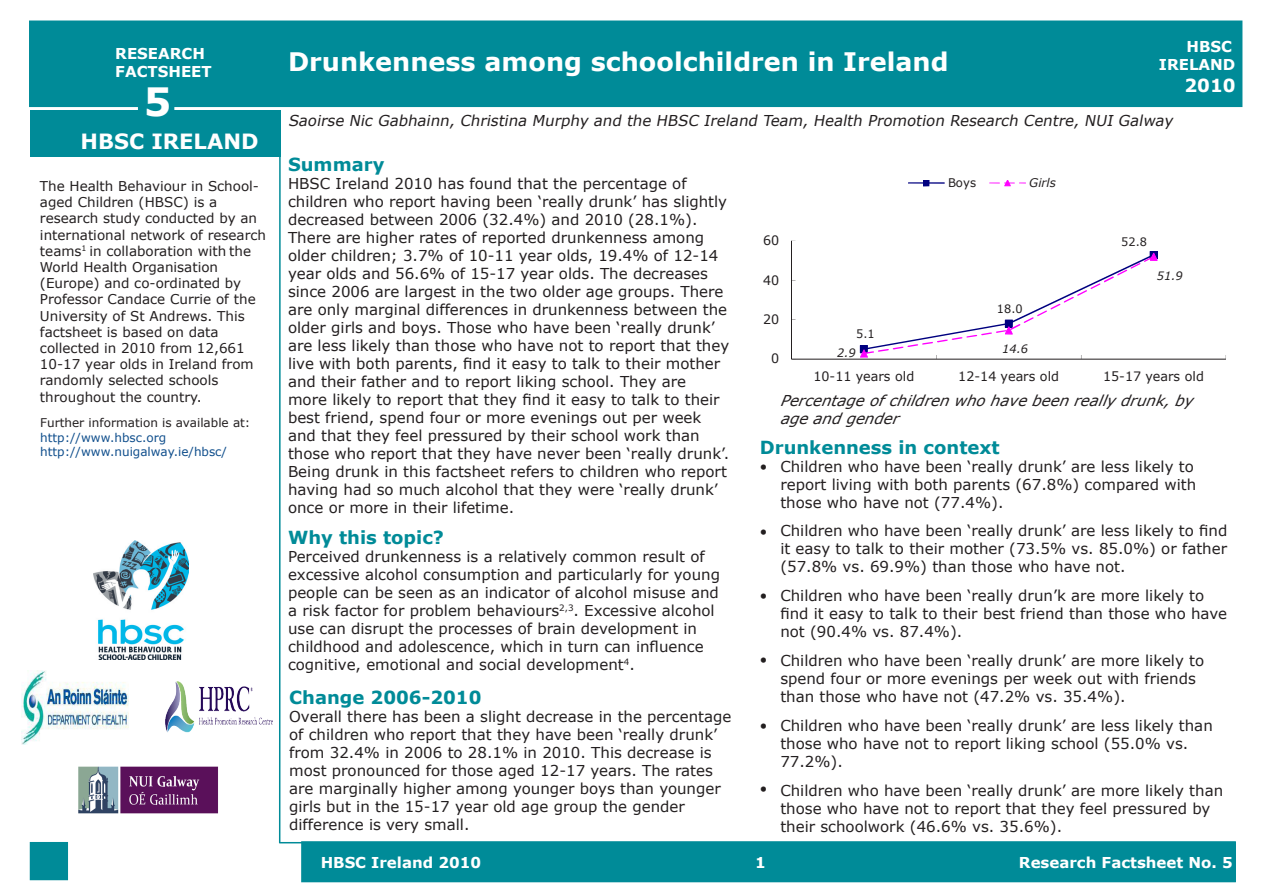
<style>
.page{position:relative;width:1263px;height:893px;background:#fff}
.page>*{position:absolute;margin:0;border:0;box-sizing:border-box;transform-origin:0 0}
.t1{font:700 39px "Verdana";color:#fff}
.t2{font:700 25.5px "Verdana";color:#fff}
.t3{font:700 21px "Verdana";color:#fff}
.t4{font:21px "Times New Roman";color:#231f20}
.Heading_1{font:700 18px "Verdana";color:#008b98}
.FS_Heading_1{font:700 18px "Verdana";color:#008b98}
.t5{font:700 18px "Verdana";color:#fff}
.Heading_1-2{font:15px/18px "Verdana";color:#231f20}
.t6{font:italic 15px "Verdana";color:#231f20}
.t7{font:700 15px/18px "Verdana";color:#fff}
.t8{font:italic 15px/18px "Verdana";color:#231f20}
.t9{font:13.5px/16.2px "Verdana";color:#231f20}
.t10{font:12.9px "Verdana";letter-spacing:.005em;color:#231f20}
.t11{font:12px "Verdana";color:#0f4e8c}
.t12{font:12px "Verdana";color:#231f20}
.t13{font:italic 12px "Verdana";color:#231f20}
.t14{font:11.55px "Verdana";color:#231f20}
.t15{font:italic 11.55px "Verdana";color:#231f20}
</style>
<div class="page">
<div style="left:30px;top:21px;width:1212px;height:85px;background:#008b98"></div>
<div style="left:29px;top:21px;width:1213px;height:86px;border:2px solid #008b98"></div>
<hr style="left:791px;top:359px;width:435px;height:1px;background:#231f20">
<svg style="left:791px;top:241px;width:435px;height:118px"></svg>
<svg style="left:908px;top:180px;width:37px;height:6px"></svg>
<svg style="left:989px;top:180px;width:37px;height:6px"></svg>
<div style="left:30px;top:111px;width:251px;height:46px;background:#008b98"></div>
<div style="left:31px;top:843px;width:36px;height:36px;background:#008b98"></div>
<div style="left:30px;top:842px;width:38px;height:38px;border:2px solid #008b98"></div>
<div style="left:302px;top:842px;width:933px;height:39px;background:#008b98"></div>
<div style="left:301px;top:841px;width:935px;height:41px;border:2px solid #008b98"></div>
<hr style="left:279px;top:154px;width:2px;height:689px;background:#008b98">
<hr style="left:279px;top:842px;width:33px;height:1px;background:#008b98">
<img style="left:94px;top:540px;width:94px;height:120px">
<img style="left:78px;top:766px;width:140px;height:48px">
<img style="left:21px;top:671px;width:108px;height:73px">
<div style="left:139px;top:79px;width:35px;height:43px;background:#008b98"></div>
<img style="left:166px;top:681px;width:106px;height:52px">
<p class="t7" style="left:115px;top:44px;width:98px">RESEARCH<br>FACTSHEET</p>
<p class="t2" style="left:288px;top:45px;width:662px">Drunkenness among schoolchildren in Ireland</p>
<p class="t7" style="left:1159px;top:37px;width:78px;text-align:right">HBSC<br>IRELAND</p>
<p class="t5" style="left:1184px;top:74px;width:53px">2010</p>
<p class="t1" style="left:144px;top:77px;width:29px">5</p>
<p class="t6" style="left:288px;top:111px;width:889px">Saoirse Nic Gabhainn, Christina Murphy and the HBSC Ireland Team, Health Promotion Research Centre, NUI Galway</p>
<p class="t3" style="left:81px;top:128px;width:179px">HBSC IRELAND</p>
<p class="t9" style="left:40px;top:178px;width:221px">The Health Behaviour in School&shy;aged Children (HBSC) is a</p>
<p class="t9" style="left:40px;top:210px;width:228px">research study conducted by an international network of research teams<sup>1</sup> in collaboration with the<br>World Health Organisation</p>
<p class="t9" style="left:40px;top:275px;width:217px">(Europe) and co-ordinated by<br>Professor Candace Currie of the<br>University of St Andrews. This factsheet is based on data</p>
<p class="t9" style="left:40px;top:340px;width:206px">collected in 2010 from 12,661</p>
<p class="t9" style="left:40px;top:356px;width:215px">10-17 year olds in Ireland from randomly selected schools throughout the country.</p>
<p class="t12" style="left:40px;top:415px;width:212px">Further information is available at:</p>
<p class="t11" style="left:40px;top:430px;width:128px">http://www.hbsc.org</p>
<p class="t11" style="left:40px;top:444px;width:188px">http://www.nuigalway.ie/hbsc/</p>
<p class="FS_Heading_1" style="left:288px;top:153px;width:98px">Summary</p>
<p class="Heading_1-2" style="left:288px;top:174px;width:443px">HBSC Ireland 2010 has found that the percentage of children who report having been ‘really drunk’ has slightly decreased between 2006 (32.4%) and 2010 (28.1%).<br>There are higher rates of reported drunkenness among older children; 3.7% of 10-11 year olds, 19.4% of 12-14 year olds and 56.6% of 15-17 year olds. The decreases since 2006 are largest in the two older age groups. There are only marginal differences in drunkenness between the older girls and boys. Those who have been ‘really drunk’ are less likely than those who have not to report that they live with both parents, find it easy to talk to their mother and their father and to report liking school. They are<br>more likely to report that they find it easy to talk to their best friend, spend four or more evenings out per week and that they feel pressured by their school work than those who report that they have never been ‘really drunk’.<br>Being drunk in this factsheet refers to children who report having had so much alcohol that they were ‘really drunk’ once or more in their lifetime.</p>
<p class="Heading_1" style="left:288px;top:526px;width:158px">Why this topic?</p>
<p class="Heading_1-2" style="left:288px;top:547px;width:433px">Perceived drunkenness is a relatively common result of excessive alcohol consumption and particularly for young people can be seen as an indicator of alcohol misuse and a risk factor for problem behaviours<sup>2,3</sup>. Excessive alcohol use can disrupt the processes of brain development in childhood and adolescence, which in turn can influence cognitive, emotional and social development<sup>4</sup>.</p>
<p class="FS_Heading_1" style="left:289px;top:686px;width:194px">Change 2006-2010</p>
<p class="Heading_1-2" style="left:289px;top:707px;width:444px">Overall there has been a slight decrease in the percentage of children who report that they have been ‘really drunk’ from 32.4% in 2006 to 28.1% in 2010. This decrease is most pronounced for those aged 12-17 years. The rates are marginally higher among younger boys than younger girls but in the 15-17 year old age group the gender</p>
<p class="Heading_1-2" style="left:289px;top:815px;width:182px">difference is very small.</p>
<p class="t10" style="left:763px;top:232px;width:18px">60</p>
<p class="t10" style="left:763px;top:272px;width:18px">40</p>
<p class="t10" style="left:763px;top:311px;width:18px">20</p>
<p class="t10" style="left:771px;top:351px;width:10px">0</p>
<p class="t12" style="left:948px;top:175px;width:30px">Boys</p>
<p class="t13" style="left:1029px;top:175px;width:28px">Girls</p>
<p class="t14" style="left:856px;top:327px;width:20px">5.1</p>
<p class="t14" style="left:997px;top:301px;width:27px">18.0</p>
<p class="t15" style="left:837px;top:345px;width:20px">2.9</p>
<p class="t15" style="left:1002px;top:342px;width:27px">14.6</p>
<p class="t14" style="left:1121px;top:234px;width:27px">52.8</p>
<p class="t15" style="left:1157px;top:268px;width:27px">51.9</p>
<p class="t10" style="left:813px;top:368px;width:103px">10-11 years old</p>
<p class="t10" style="left:958px;top:368px;width:103px">12-14 years old</p>
<p class="t10" style="left:1103px;top:368px;width:103px">15-17 years old</p>
<p class="t8" style="left:780px;top:391px;width:417px">Percentage of children who have been really drunk, by age and gender</p>
<p class="Heading_1" style="left:760px;top:436px;width:241px">Drunkenness in context</p>
<p class="t4" style="left:760px;top:453px;width:9px">•</p>
<p class="Heading_1-2" style="left:780px;top:457px;width:415px">Children who have been ‘really drunk’ are less likely to</p>
<p class="Heading_1-2" style="left:780px;top:475px;width:417px">report living with both parents (67.8%) compared with those who have not (77.4%).</p>
<p class="Heading_1-2" style="left:780px;top:521px;width:449px;text-align:justify">Children who have been ‘really drunk’ are less likely to find it easy to talk to their mother (73.5% vs. 85.0%) or father (57.8% vs. 69.9%) than those who have not.</p>
<p class="Heading_1-2" style="left:780px;top:586px;width:448px">Children who have been ‘really drun’k are more likely to find it easy to talk to their best friend than those who have not (90.4% vs. 87.4%).</p>
<p class="Heading_1-2" style="left:780px;top:651px;width:425px">Children who have been ‘really drunk’ are more likely to spend four or more evenings per week out with friends than those who have not (47.2% vs. 35.4%).</p>
<p class="Heading_1-2" style="left:780px;top:716px;width:434px">Children who have been ‘really drunk’ are less likely than those who have not to report liking school (55.0% vs.<br>77.2%).</p>
<p class="Heading_1-2" style="left:780px;top:781px;width:444px">Children who have been ‘really drunk’ are more likely than those who have not to report that they feel pressured by their schoolwork (46.6% vs. 35.6%).</p>
<p class="t4" style="left:760px;top:517px;width:9px">•</p>
<p class="t4" style="left:760px;top:582px;width:9px">•</p>
<p class="t4" style="left:760px;top:646px;width:9px">•</p>
<p class="t4" style="left:760px;top:712px;width:9px">•</p>
<p class="t4" style="left:760px;top:775px;width:9px">•</p>
<p class="t7" style="left:321px;top:852px;width:162px">HBSC Ireland 2010</p>
<p class="t7" style="left:755px;top:852px;width:12px">1</p>
<p class="t7" style="left:1019px;top:852px;width:215px">Research Factsheet No. 5</p>
</div>
